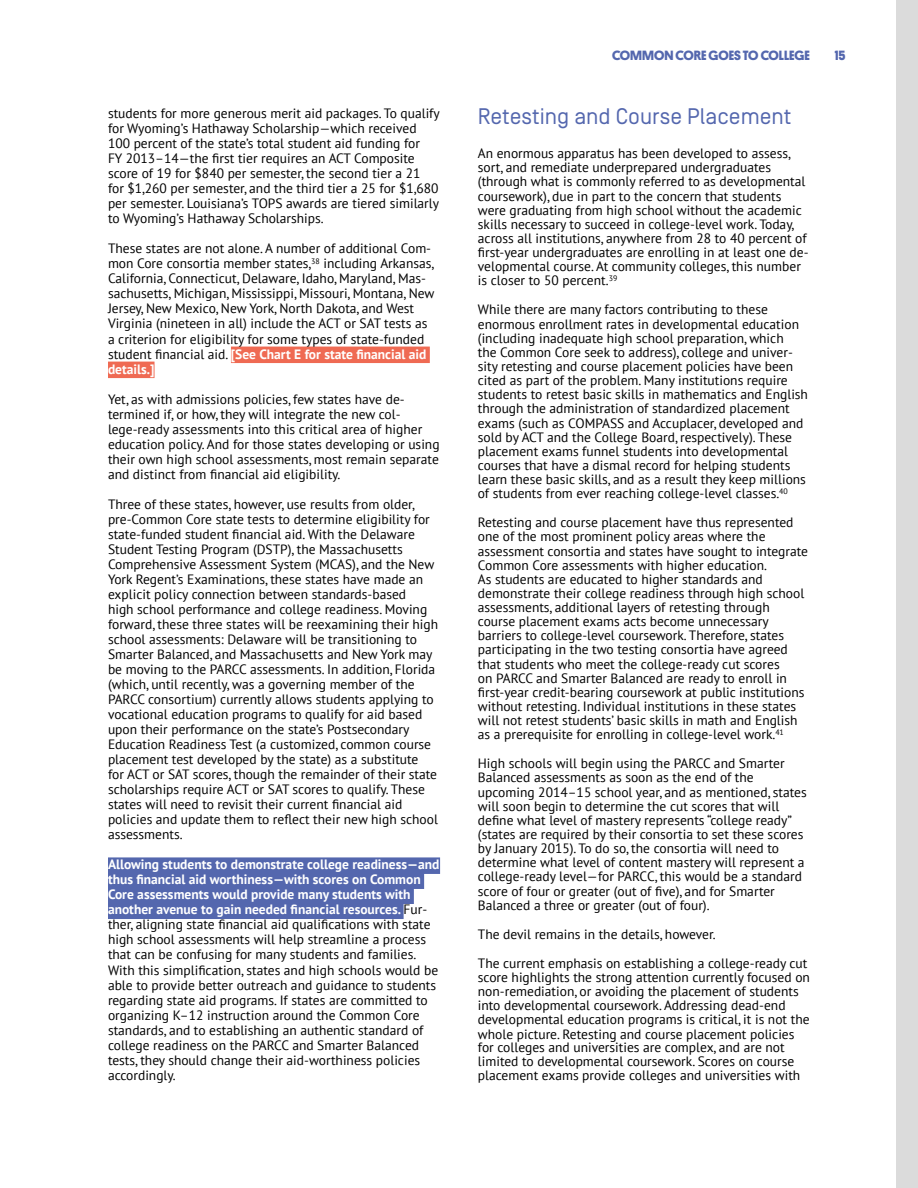
<style>
.page{position:relative;width:918px;height:1188px;background:#fff}
.page>*{position:absolute;margin:0;border:0;box-sizing:border-box;transform-origin:0 0}
.t1{font:22.5px "Simplon BP Regular";color:#5467ae}
.t2{font:13.5px/15px "PT Sans";color:#000}
.t3{font:700 13.5px "Platform";color:#5467ae}
.s1{font-weight:700;color:#fff}
</style>
<div class="page">
<div style="left:896px;top:0;width:22px;height:1188px;background:#dbdbdb"></div>
<div style="left:231px;top:347px;width:199px;height:16px;background:#ef6a53"></div>
<div style="left:108px;top:362px;width:47px;height:16px;background:#ef6a53"></div>
<div style="left:108px;top:857px;width:332px;height:17px;background:#5467ae"></div>
<div style="left:108px;top:872px;width:316px;height:17px;background:#5467ae"></div>
<div style="left:108px;top:888px;width:306px;height:16px;background:#5467ae"></div>
<div style="left:108px;top:903px;width:296px;height:16px;background:#5467ae"></div>
<p class="t2" style="left:108px;top:106px;width:333px">students for more generous merit aid packages. To qualify for Wyoming’s Hathaway Scholarship—which received 100 percent of the state’s total student aid funding for<br>FY 2013–14—the first tier requires an ACT Composite score of 19 for $840 per semester, the second tier a 21 for $1,260 per semester, and the third tier a 25 for $1,680 per semester. Louisiana’s TOPS awards are tiered similarly to Wyoming’s Hathaway Scholarships.</p>
<p class="t2" style="left:108px;top:241px;width:328px">These states are not alone. A number of additional Com&shy;mon Core consortia member states,<sup>38</sup> including Arkansas, California, Connecticut, Delaware, Idaho, Maryland, Mas&shy;sachusetts, Michigan, Mississippi, Missouri, Montana, New Jersey, New Mexico, New York, North Dakota, and West Virginia (nineteen in all) include the ACT or SAT tests as a criterion for eligibility for some types of state-funded student financial aid. <span class="s1">[See Chart E for state financial aid details.]</span></p>
<p class="t2" style="left:108px;top:391px;width:333px">Yet, as with admissions policies, few states have de&shy;termined if, or how, they will integrate the new col&shy;lege-ready assessments into this critical area of higher education policy. And for those states developing or using their own high school assessments, most remain separate and distinct from financial aid eligibility.</p>
<p class="t2" style="left:108px;top:496px;width:332px">Three of these states, however, use results from older, pre-Common Core state tests to determine eligibility for state-funded student financial aid. With the Delaware Student Testing Program (DSTP), the Massachusetts Comprehensive Assessment System (MCAS), and the New York Regent’s Examinations, these states have made an explicit policy connection between standards-based<br>high school performance and college readiness. Moving forward, these three states will be reexamining their high school assessments: Delaware will be transitioning to Smarter Balanced, and Massachusetts and New York may be moving to the PARCC assessments. In addition, Florida (which, until recently, was a governing member of the PARCC consortium) currently allows students applying to vocational education programs to qualify for aid based upon their performance on the state’s Postsecondary Education Readiness Test (a customized, common course placement test developed by the state) as a substitute<br>for ACT or SAT scores, though the remainder of their state scholarships require ACT or SAT scores to qualify. These states will need to revisit their current financial aid policies and update them to reflect their new high school assessments.</p>
<p class="t2" style="left:108px;top:857px;width:333px"><span class="s1">Allowing students to demonstrate college readiness—and thus financial aid worthiness—with scores on Common Core assessments would provide many students with another avenue to gain needed financial resources.</span> Fur&shy;ther, aligning state financial aid qualifications with state high school assessments will help streamline a process that can be confusing for many students and families.<br>With this simplification, states and high schools would be able to provide better outreach and guidance to students regarding state aid programs. If states are committed to organizing K–12 instruction around the Common Core standards, and to establishing an authentic standard of college readiness on the PARCC and Smarter Balanced tests, they should change their aid-worthiness policies accordingly.</p>
<p class="t3" style="left:612px;top:45px;width:199px">COMMON CORE GOES TO COLLEGE</p>
<p class="t3" style="left:835px;top:45px;width:12px">15</p>
<h1 class="t1" style="left:478px;top:103px;width:315px">Retesting and Course Placement</h1>
<p class="t2" style="left:478px;top:146px;width:332px;line-height:14.1px">An enormous apparatus has been developed to assess, sort, and remediate underprepared undergraduates (through what is commonly referred to as developmental coursework), due in part to the concern that students were graduating from high school without the academic skills necessary to succeed in college-level work. Today, across all institutions, anywhere from 28 to 40 percent of first-year undergraduates are enrolling in at least one de&shy;velopmental course. At community colleges, this number is closer to 50 percent.<sup>39</sup></p>
<p class="t2" style="left:478px;top:302px;width:332px;line-height:14.1px">While there are many factors contributing to these enormous enrollment rates in developmental education (including inadequate high school preparation, which<br>the Common Core seek to address), college and univer&shy;sity retesting and course placement policies have been cited as part of the problem. Many institutions require students to retest basic skills in mathematics and English through the administration of standardized placement exams (such as COMPASS and Accuplacer, developed and sold by ACT and the College Board, respectively). These placement exams funnel students into developmental courses that have a dismal record for helping students learn these basic skills, and as a result they keep millions of students from ever reaching college-level classes.<sup>40</sup></p>
<p class="t2" style="left:478px;top:515px;width:332px;line-height:14.1px">Retesting and course placement have thus represented one of the most prominent policy areas where the assessment consortia and states have sought to integrate Common Core assessments with higher education.<br>As students are educated to higher standards and demonstrate their college readiness through high school assessments, additional layers of retesting through course placement exams acts become unnecessary barriers to college-level coursework. Therefore, states participating in the two testing consortia have agreed that students who meet the college-ready cut scores<br>on PARCC and Smarter Balanced are ready to enroll in first-year credit-bearing coursework at public institutions without retesting. Individual institutions in these states will not retest students’ basic skills in math and English as a prerequisite for enrolling in college-level work.<sup>41</sup></p>
<p class="t2" style="left:478px;top:756px;width:330px;line-height:14.1px">High schools will begin using the PARCC and Smarter Balanced assessments as soon as the end of the upcoming 2014–15 school year, and as mentioned, states will soon begin to determine the cut scores that will define what level of mastery represents “college ready” (states are required by their consortia to set these scores by January 2015). To do so, the consortia will need to determine what level of content mastery will represent a college-ready level—for PARCC, this would be a standard score of four or greater (out of five), and for Smarter Balanced a three or greater (out of four).</p>
<p class="t2" style="left:478px;top:919px;width:331px;line-height:29.1px">The devil remains in the details, however.<br>The current emphasis on establishing a college-ready cut</p>
<p class="t2" style="left:478px;top:970px;width:334px;line-height:14px">score highlights the strong attention currently focused on non-remediation, or avoiding the placement of students into developmental coursework. Addressing dead-end developmental education programs is critical, it is not the whole picture. Retesting and course placement policies for colleges and universities are complex, and are not limited to developmental coursework. Scores on course placement exams provide colleges and universities with</p>
</div>
